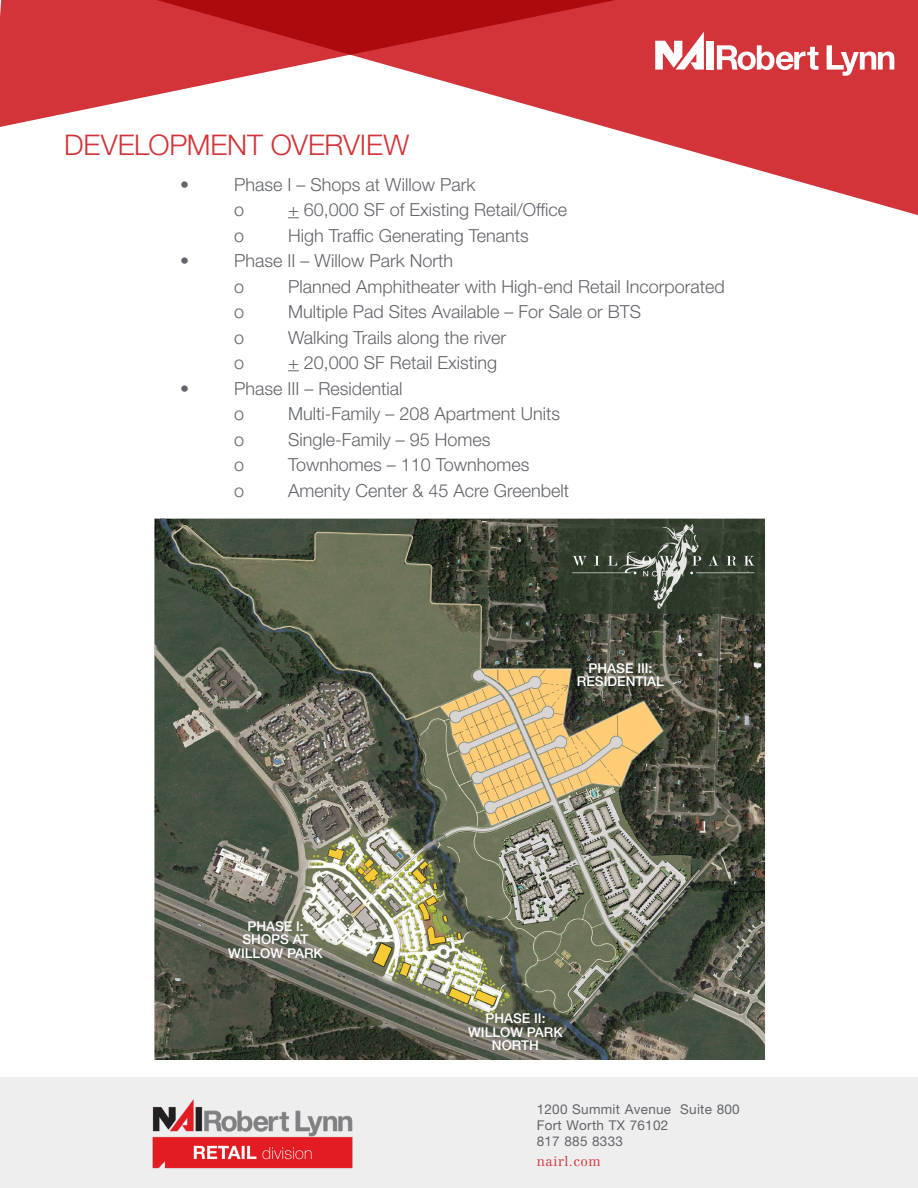
<style>
.page{position:relative;width:918px;height:1188px;background:#fff}
.page>*{position:absolute;margin:0;border:0;box-sizing:border-box;transform-origin:0 0}
.t1{font:300 28.5px "Helvetica Neue LT Std";letter-spacing:-.005em;color:#d23439}
.t2{font:300 18px "Helvetica Neue LT Std";color:#62656a}
.t3{font:500 13.5px "Helvetica Neue LT Std";color:#fff}
.t4{font:13.5px "Helvetica Neue LT Std";letter-spacing:.02em;color:#62656a}
.t5{font:300 13.5px "Centennial LT Std";letter-spacing:.04em;color:#d23439}
</style>
<div class="page">
<svg style="left:288px;top:129px;width:630px;height:90px"></svg>
<div style="left:0;top:1077px;width:918px;height:111px;background:#eeeeef"></div>
<img style="left:152px;top:1099px;width:201px;height:70px">
<svg style="left:0;top:0;width:918px;height:129px;fill:#d23439"></svg>
<img style="left:155px;top:518px;width:611px;height:541px">
<p class="t1" style="left:64px;top:127px;width:347px">DEVELOPMENT OVERVIEW</p>
<p class="t2" style="left:180px;top:173px;width:10px">•</p>
<p class="t2" style="left:234px;top:173px;width:243px">Phase I – Shops at Willow Park</p>
<p class="t2" style="left:234px;top:199px;width:12px">o</p>
<p class="t2" style="left:288px;top:199px;width:281px">+ 60,000 SF of Existing Retail/Office</p>
<p class="t2" style="left:234px;top:224px;width:12px">o</p>
<p class="t2" style="left:288px;top:224px;width:242px">High Traffic Generating Tenants</p>
<p class="t2" style="left:180px;top:250px;width:10px">•</p>
<p class="t2" style="left:234px;top:250px;width:221px">Phase II – Willow Park North</p>
<p class="t2" style="left:234px;top:275px;width:12px">o</p>
<p class="t2" style="left:288px;top:275px;width:438px">Planned Amphitheater with High-end Retail Incorporated</p>
<p class="t2" style="left:234px;top:301px;width:12px">o</p>
<p class="t2" style="left:288px;top:301px;width:355px">Multiple Pad Sites Available – For Sale or BTS</p>
<p class="t2" style="left:234px;top:326px;width:12px">o</p>
<p class="t2" style="left:288px;top:326px;width:220px">Walking Trails along the river</p>
<p class="t2" style="left:234px;top:352px;width:12px">o</p>
<p class="t2" style="left:288px;top:352px;width:211px">+ 20,000 SF Retail Existing</p>
<p class="t2" style="left:180px;top:377px;width:10px">•</p>
<p class="t2" style="left:234px;top:377px;width:170px">Phase III – Residential</p>
<p class="t2" style="left:234px;top:403px;width:12px">o</p>
<p class="t2" style="left:288px;top:403px;width:273px">Multi-Family – 208 Apartment Units</p>
<p class="t2" style="left:234px;top:428px;width:12px">o</p>
<p class="t2" style="left:288px;top:428px;width:204px">Single-Family – 95 Homes</p>
<p class="t2" style="left:234px;top:454px;width:12px">o</p>
<p class="t2" style="left:288px;top:454px;width:243px">Townhomes – 110 Townhomes</p>
<p class="t2" style="left:234px;top:479px;width:12px">o</p>
<p class="t2" style="left:288px;top:479px;width:283px">Amenity Center &amp; 45 Acre Greenbelt</p>
<p class="t3" style="left:247px;top:918px;width:58px">PHASE I:</p>
<p class="t3" style="left:243px;top:931px;width:68px">SHOPS AT</p>
<p class="t3" style="left:228px;top:945px;width:96px">WILLOW PARK</p>
<p class="t3" style="left:589px;top:660px;width:65px">PHASE III:</p>
<p class="t3" style="left:577px;top:673px;width:89px">RESIDENTIAL</p>
<p class="t3" style="left:485px;top:1011px;width:62px">PHASE II:</p>
<p class="t3" style="left:468px;top:1024px;width:96px">WILLOW PARK</p>
<p class="t3" style="left:492px;top:1038px;width:49px">NORTH</p>
<p class="t4" style="left:537px;top:1101px;width:205px">1200 Summit Avenue Suite 800</p>
<p class="t4" style="left:537px;top:1117px;width:133px">Fort Worth TX 76102</p>
<p class="t4" style="left:537px;top:1134px;width:88px">817 885 8333</p>
<p class="t5" style="left:537px;top:1153px;width:66px">nairl.com</p>
</div>
